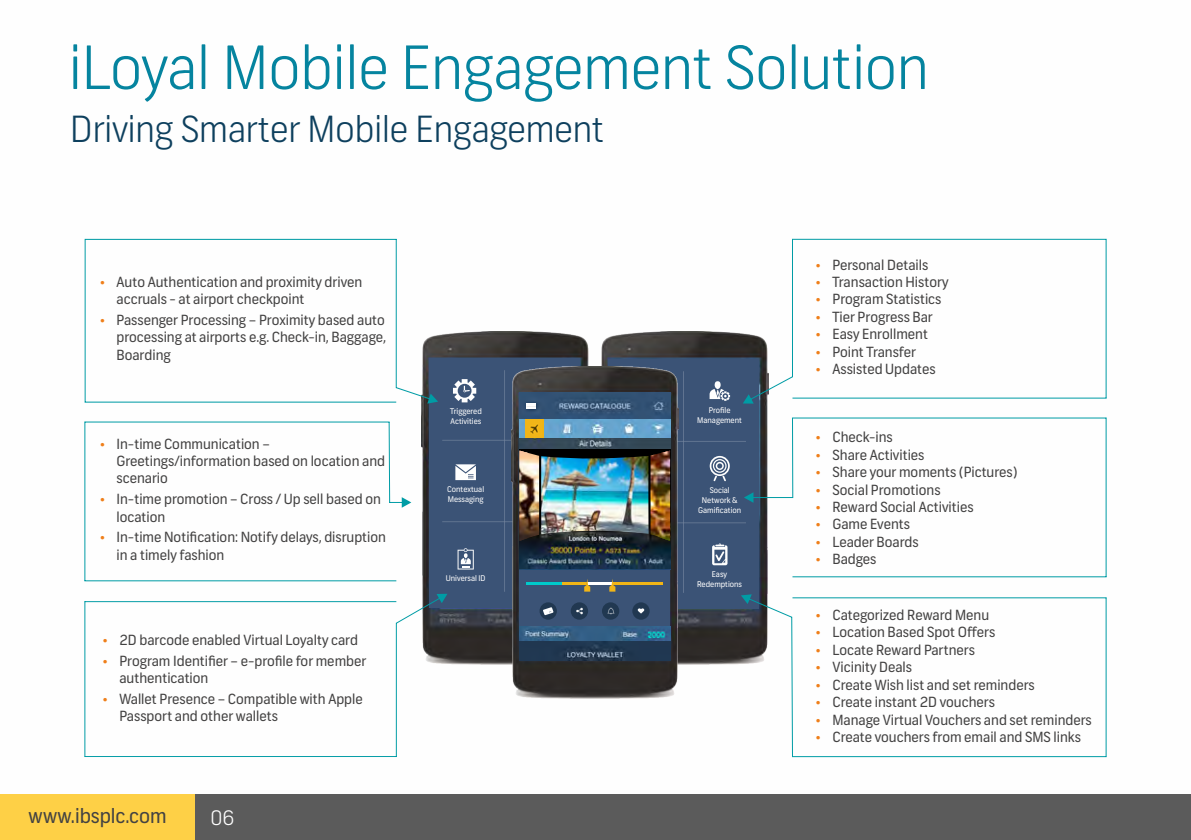
<style>
.page{position:relative;width:1191px;height:840px;background:#fff}
.page>*{position:absolute;margin:0;border:0;box-sizing:border-box;transform-origin:0 0}
.t1{font:300 59.6px "Frank";color:#05849f}
.t2{font:300 36px "Frank";color:#0e405e}
.t3{font:20px "Frank";color:#434242}
.t4{font:300 20px "Frank";color:#fefefe}
.t5{font:14px/17.4px "Frank";color:#434242}
.t6{font:7.8px/9.8px "Frank";color:#fefefe;text-align:center}
</style>
<div class="page">
<img style="left:601px;top:331px;width:167px;height:333px">
<div style="left:608px;top:359px;width:150px;height:249px;background:#3b5376"></div>
<svg style="left:679px;top:371px;width:67px;height:221px"></svg>
<img style="left:422px;top:331px;width:167px;height:333px">
<div style="left:429px;top:358px;width:151px;height:249px;background:#3b5376"></div>
<svg style="left:741px;top:594px;width:365px;height:162px"></svg>
<svg style="left:744px;top:417px;width:362px;height:160px"></svg>
<svg style="left:743px;top:239px;width:363px;height:164px"></svg>
<svg style="left:84px;top:421px;width:327px;height:160px"></svg>
<svg style="left:84px;top:593px;width:363px;height:163px"></svg>
<svg style="left:85px;top:239px;width:353px;height:164px"></svg>
<img style="left:511px;top:366px;width:168px;height:332px">
<div style="left:519px;top:392px;width:151px;height:268px;background:#3b5376"></div>
<img style="left:519px;top:626px;width:151px;height:33px">
<img style="left:567px;top:392px;width:103px;height:177px">
<svg style="left:442px;top:370px;width:125px;height:221px"></svg>
<img style="left:519px;top:449px;width:151px;height:119px">
<img style="left:541px;top:455px;width:107px;height:79px">
<img style="left:519px;top:450px;width:20px;height:90px">
<img style="left:650px;top:450px;width:20px;height:90px">
<img style="left:525px;top:419px;width:18px;height:18px">
<img style="left:561px;top:582px;width:101px;height:2px">
<img style="left:590px;top:582px;width:19px;height:2px">
<svg style="left:584px;top:579px;width:6px;height:12px"></svg>
<svg style="left:609px;top:579px;width:6px;height:12px"></svg>
<img style="left:526px;top:582px;width:35px;height:2px">
<img style="left:571px;top:602px;width:17px;height:17px;border-radius:50%">
<img style="left:602px;top:602px;width:17px;height:17px;border-radius:50%">
<img style="left:632px;top:602px;width:17px;height:17px;border-radius:50%">
<svg style="left:638px;top:608px;width:6px;height:5px"></svg>
<img style="left:539px;top:602px;width:18px;height:17px;border-radius:50%">
<svg style="left:543px;top:607px;width:10px;height:8px"></svg>
<div style="left:0;top:794px;width:1191px;height:45px;background:#5b5b5b"></div>
<div style="left:0;top:794px;width:194px;height:45px;background:#fed046"></div>
<svg style="left:816px;top:613px;width:4px;height:4px"></svg>
<svg style="left:816px;top:631px;width:4px;height:3px"></svg>
<svg style="left:816px;top:648px;width:4px;height:4px"></svg>
<svg style="left:816px;top:665px;width:4px;height:4px"></svg>
<svg style="left:816px;top:683px;width:4px;height:3px"></svg>
<svg style="left:816px;top:700px;width:4px;height:4px"></svg>
<svg style="left:816px;top:718px;width:4px;height:3px"></svg>
<svg style="left:816px;top:735px;width:4px;height:4px"></svg>
<svg style="left:816px;top:436px;width:4px;height:3px"></svg>
<svg style="left:816px;top:453px;width:4px;height:3px"></svg>
<svg style="left:816px;top:470px;width:4px;height:4px"></svg>
<svg style="left:816px;top:488px;width:4px;height:3px"></svg>
<svg style="left:816px;top:505px;width:4px;height:4px"></svg>
<svg style="left:816px;top:523px;width:4px;height:3px"></svg>
<svg style="left:816px;top:540px;width:4px;height:4px"></svg>
<svg style="left:816px;top:558px;width:4px;height:3px"></svg>
<svg style="left:816px;top:263px;width:4px;height:4px"></svg>
<svg style="left:816px;top:281px;width:4px;height:3px"></svg>
<svg style="left:816px;top:298px;width:4px;height:4px"></svg>
<svg style="left:816px;top:315px;width:4px;height:4px"></svg>
<svg style="left:816px;top:333px;width:4px;height:3px"></svg>
<svg style="left:816px;top:350px;width:4px;height:4px"></svg>
<svg style="left:816px;top:368px;width:4px;height:3px"></svg>
<svg style="left:104px;top:638px;width:3px;height:4px"></svg>
<svg style="left:104px;top:697px;width:3px;height:4px"></svg>
<svg style="left:101px;top:280px;width:3px;height:4px"></svg>
<svg style="left:101px;top:318px;width:3px;height:4px"></svg>
<h1 class="t1" style="left:69px;top:44px;width:861px">iLoyal Mobile Engagement Solution</h1>
<h2 class="t2" style="left:70px;top:115px;width:535px">Driving Smarter Mobile Engagement</h2>
<p class="t5" style="left:116px;top:274px;width:247px">Auto Authentication and proximity driven accruals - at airport checkpoint</p>
<p class="t5" style="left:116px;top:312px;width:271px;text-align:justify">Passenger Processing – Proximity based auto processing at airports e.g. Check-in, Baggage, Boarding</p>
<p class="t5" style="left:116px;top:436px;width:270px">In-time Communication –<br>Greetings/information based on location and scenario</p>
<p class="t5" style="left:116px;top:491px;width:266px">In-time promotion – Cross / Up sell based on location</p>
<p class="t5" style="left:116px;top:530px;width:271px">In-time Notification: Notify delays, disruption in a timely fashion</p>
<p class="t5" style="left:119px;top:630px;width:248px;line-height:20.8px">2D barcode enabled Virtual Loyalty card<br>Program Identifier – e-profile for member</p>
<p class="t5" style="left:119px;top:669px;width:245px;line-height:20.8px">authentication<br>Wallet Presence – Compatible with Apple</p>
<p class="t5" style="left:119px;top:708px;width:160px">Passport and other wallets</p>
<h3 class="t3" style="left:29px;top:807px;width:139px">www.ibsplc.com</h3>
<h3 class="t4" style="left:210px;top:809px;width:26px">06</h3>
<p class="t6" style="left:450px;top:407px;width:33px;text-align:left">Triggered<br>Activities</p>
<p class="t6" style="left:447px;top:485px;width:38px;text-align:left">Contextual<br>Messaging</p>
<p class="t6" style="left:446px;top:574px;width:41px">Universal ID</p>
<p class="t6" style="left:697px;top:405px;width:46px">Profile<br>Management</p>
<p class="t6" style="left:698px;top:486px;width:44px">Social<br>Network &amp;<br>Gamification</p>
<p class="t6" style="left:697px;top:570px;width:46px">Easy<br>Redemptions</p>
<p class="t5" style="left:832px;top:257px;width:118px">Personal Details<br>Transaction History<br>Program Statistics<br>Tier Progress Bar<br>Easy Enrollment<br>Point Transfer<br>Assisted Updates</p>
<p class="t5" style="left:832px;top:429px;width:187px">Check-ins<br>Share Activities<br>Share your moments (Pictures)<br>Social Promotions<br>Reward Social Activities<br>Game Events<br>Leader Boards<br>Badges</p>
<p class="t5" style="left:832px;top:607px;width:261px">Categorized Reward Menu<br>Location Based Spot Offers<br>Locate Reward Partners<br>Vicinity Deals<br>Create Wish list and set reminders<br>Create instant 2D vouchers<br>Manage Virtual Vouchers and set reminders<br>Create vouchers from email and SMS links</p>
</div>
